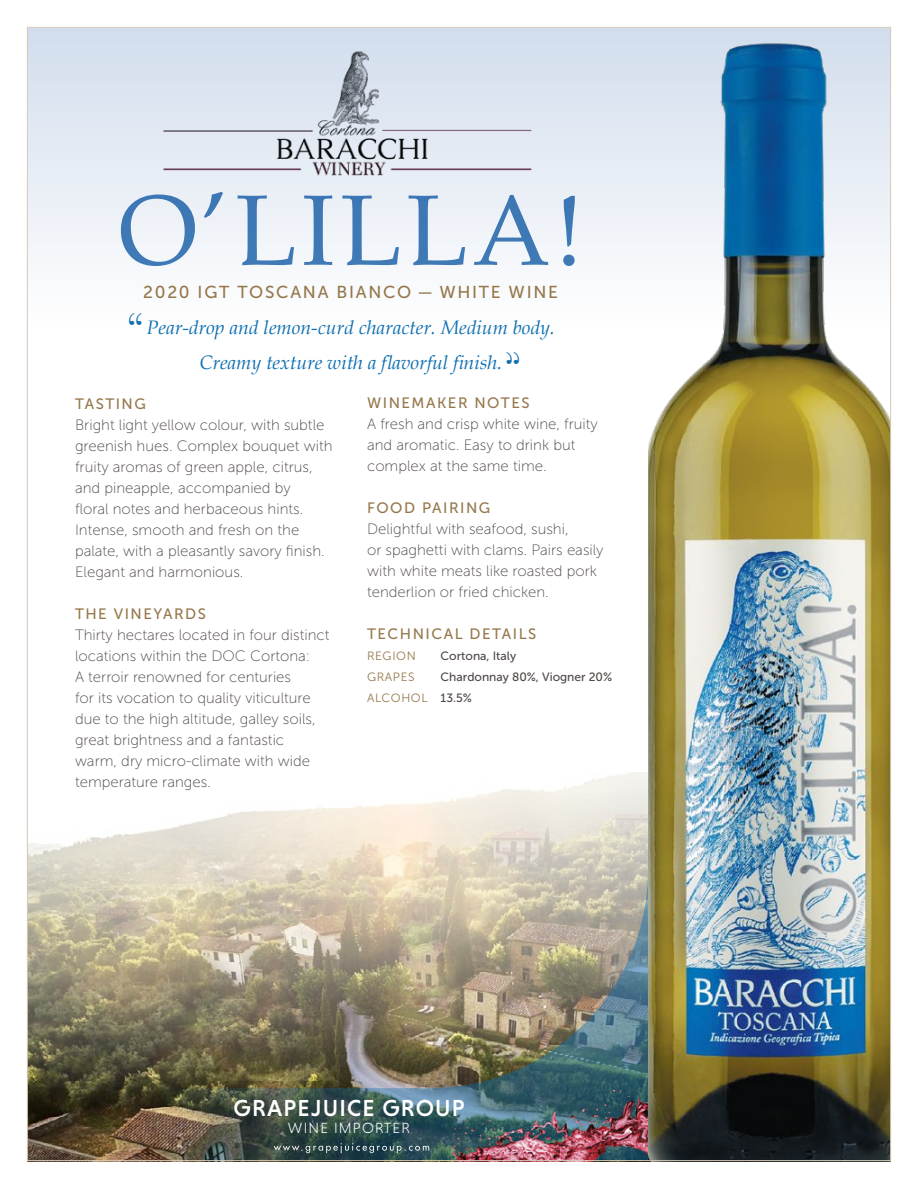
<style>
.page{position:relative;width:918px;height:1188px;background:#fff}
.page>*{position:absolute;margin:0;border:0;box-sizing:border-box;transform-origin:0 0}
.t1{font:100.05px "Book Antiqua";letter-spacing:.05em;color:#427eba}
.t2{font:300 45px "Barteldes Small";color:#1070b1}
.t3{font:500 23.7px "Niveau Grotesk";letter-spacing:.05em;color:#fff}
.t4{font:italic 19.5px/34.5px "Book Antiqua";color:#1070b1;text-align:center}
.t5{font:17.25px "Museo Sans 500";letter-spacing:.1em;color:#95774b}
.t6{font:15px/21px "Museo Sans 100";color:#504847}
.t7{font:15px "Museo Sans 500";letter-spacing:.1em;color:#95774b}
.t8{font:300 15px "Niveau Grotesk";letter-spacing:.075em;color:#fff}
.t9{font:12px "Museo Sans 500";color:#504847}
.t10{font:12px "Museo Sans 300";letter-spacing:.05em;color:#95774b}
.s1{font-family:"Museo Sans 500";color:#504847}
</style>
<div class="page">
<div style="left:27px;top:27px;width:864px;height:504px;background:linear-gradient(to bottom,#d9e2f0,#fff)"></div>
<img style="left:148px;top:39px;width:403px;height:147px">
<svg style="left:29px;top:772px;width:619px;height:364px"></svg>
<img style="left:648px;top:30px;width:241px;height:1129px">
<img style="left:40px;top:870px;width:608px;height:289px">
<img style="left:454px;top:1091px;width:194px;height:68px">
<svg style="left:274px;top:1143px;width:155px;height:10px;background:#445d60"></svg>
<svg style="left:507px;top:352px;width:12px;height:12px"></svg>
<h1 class="t1" style="left:119px;top:169px;width:466px">O’LILLA!</h1>
<p class="t5" style="left:143px;top:283px;width:416px">2020 IGT TOSCANA BIANCO — WHITE WINE</p>
<h3 class="t4" style="left:147px;top:310px;width:410px">Pear-drop and lemon-curd character. Medium body.<br>Creamy texture with a flavorful finish.</h3>
<h2 class="t2" style="left:127px;top:295px;width:19px">“</h2>
<p class="t7" style="left:75px;top:396px;width:72px">TASTING</p>
<p class="t6" style="left:75px;top:415px;width:259px">Bright light yellow colour, with subtle greenish hues. Complex bouquet with fruity aromas of green apple, citrus, and pineapple, accompanied by<br>floral notes and herbaceous hints.<br>Intense, smooth and fresh on the palate, with a pleasantly savory finish.<br>Elegant and harmonious.</p>
<p class="t7" style="left:75px;top:606px;width:132px">THE VINEYARDS</p>
<p class="t6" style="left:75px;top:625px;width:256px">Thirty hectares located in four distinct locations within the DOC Cortona:<br>A terroir renowned for centuries<br>for its vocation to quality viticulture due to the high altitude, galley soils, great brightness and a fantastic warm, dry micro-climate with wide temperature ranges.</p>
<p class="t7" style="left:367px;top:395px;width:164px">WINEMAKER NOTES</p>
<p class="t6" style="left:367px;top:414px;width:232px">A fresh and crisp white wine, fruity and aromatic. Easy to drink but complex at the same time.</p>
<p class="t7" style="left:367px;top:500px;width:125px">FOOD PAIRING</p>
<p class="t6" style="left:367px;top:519px;width:238px">Delightful with seafood, sushi,<br>or spaghetti with clams. Pairs easily with white meats like roasted pork tenderlion or fried chicken.</p>
<p class="t7" style="left:367px;top:626px;width:171px">TECHNICAL DETAILS</p>
<p class="t10" style="left:367px;top:650px;width:50px">REGION</p>
<p class="t9" style="left:441px;top:650px;width:77px">Cortona, Italy</p>
<p class="t10" style="left:367px;top:671px;width:49px">GRAPES</p>
<p class="t9" style="left:441px;top:671px;width:173px">Chardonnay 80%, Viogner 20%</p>
<p class="t10" style="left:367px;top:692px;width:106px">ALCOHOL <span class="s1">13.5%</span></p>
<h3 class="t3" style="left:234px;top:1094px;width:233px">GRAPEJUICE GROUP</h3>
<p class="t8" style="left:288px;top:1119px;width:123px">WINE IMPORTER</p>
</div>
